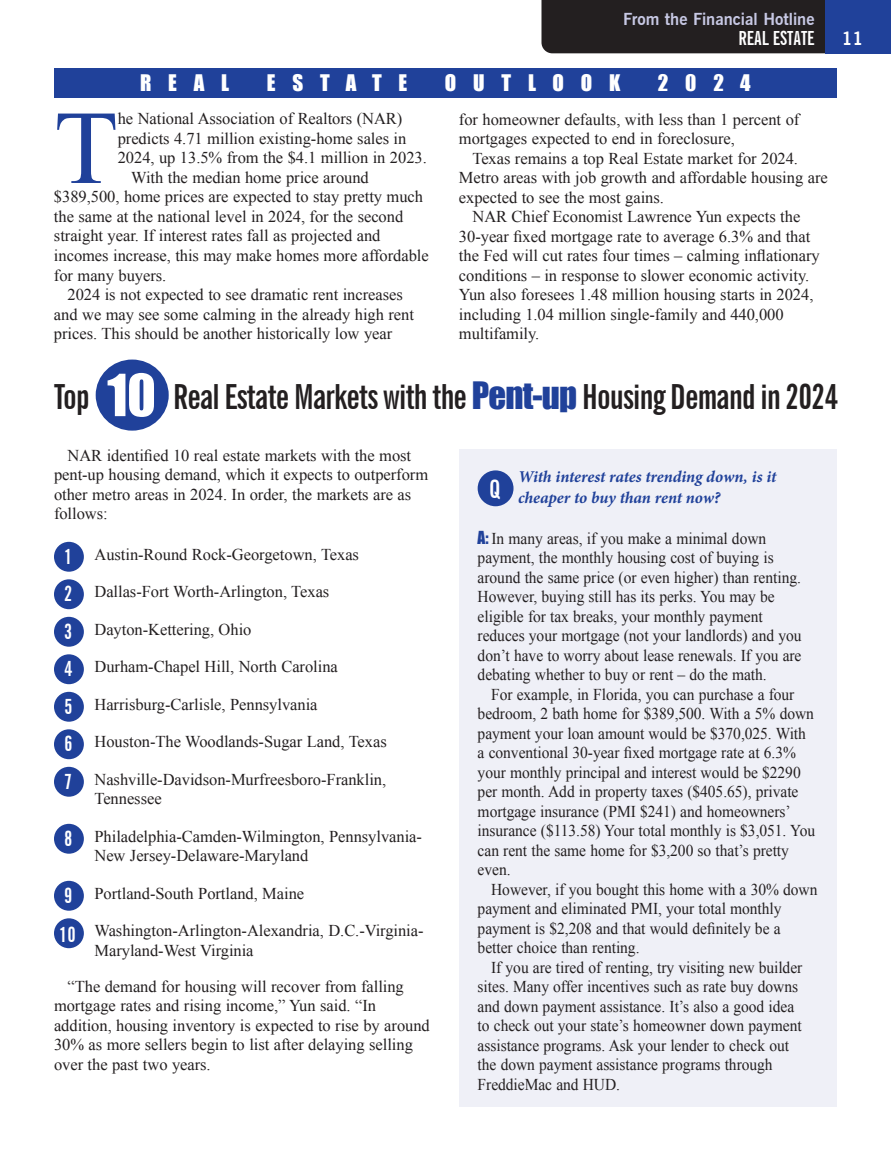
<style>
.page{position:relative;width:891px;height:1161px;background:#fff}
.page>*{position:absolute;margin:0;border:0;box-sizing:border-box;transform-origin:0 0}
.Writer_Title{font:104.85px "Times New Roman";color:#20419a}
.Header1{font:53.7px "Impact";color:#fff}
.Header1-2{font:700 extra-condensed 34.65px "News Gothic BT";letter-spacing:-.02em;color:#231f20}
.Header1-3{font:700 extra-condensed 25.2px "News Gothic BT";color:#fff}
.Header1-4{font:21px "Impact";letter-spacing:.8em;color:#fff}
.Header1-5{font:700 extra-condensed 21px "News Gothic BT";color:#fff}
.Top_Left{font:700 extra-condensed 19.5px "News Gothic BT";color:#fff}
.t1{font:700 18px "News Gothic BT";color:#fff}
.Writer_Title-2{font:16.5px/19.5px "Times New Roman";letter-spacing:-.005em;color:#231f20}
.Writer_Title-3{font:16.5px/19.5px "Times New Roman";letter-spacing:-.005em;color:#231f20;scale:.94 1}
.Writer_Title-4{font:italic 700 16.5px/21px "Minion Pro";letter-spacing:-.01em;color:#20419a}
.Top_Left-2{font:700 16.5px "News Gothic BT";color:#c7c8e4}
.s1{font-family:"Impact";font-weight:400;font-stretch:normal;color:#20419a}
.s2{font-family:"Impact";color:#20419a}
</style>
<div class="page">
<div style="left:460px;top:449px;width:377px;height:658px;background:#eff0f7"></div>
<div style="left:542px;top:0;width:284px;height:53px;background:#231f20"></div>
<div style="left:826px;top:0;width:65px;height:53px;background:#20419a"></div>
<div style="left:96px;top:360px;width:73px;height:71px;background:#20419a;border-radius:50%"></div>
<div style="left:54px;top:68px;width:783px;height:30px;background:#20419a"></div>
<div style="left:54px;top:542px;width:30px;height:30px;background:#20419a;border-radius:50%"></div>
<div style="left:54px;top:579px;width:30px;height:30px;background:#20419a;border-radius:50%"></div>
<div style="left:54px;top:617px;width:30px;height:30px;background:#20419a;border-radius:50%"></div>
<div style="left:54px;top:654px;width:30px;height:30px;background:#20419a;border-radius:50%"></div>
<div style="left:54px;top:692px;width:30px;height:30px;background:#20419a;border-radius:50%"></div>
<div style="left:54px;top:729px;width:30px;height:30px;background:#20419a;border-radius:50%"></div>
<div style="left:54px;top:767px;width:30px;height:30px;background:#20419a;border-radius:50%"></div>
<div style="left:54px;top:824px;width:30px;height:30px;background:#20419a;border-radius:50%"></div>
<div style="left:54px;top:881px;width:30px;height:30px;background:#20419a;border-radius:50%"></div>
<div style="left:54px;top:918px;width:30px;height:30px;background:#20419a;border-radius:50%"></div>
<div style="left:478px;top:470px;width:36px;height:36px;background:#20419a;border-radius:50%"></div>
<p class="Top_Left-2" style="left:623px;top:9px;width:193px">From the Financial Hotline</p>
<p class="Top_Left" style="left:739px;top:26px;width:77px">REAL ESTATE</p>
<p class="t1" style="left:842px;top:28px;width:23px">11</p>
<p class="Header1-4" style="left:140px;top:66px;width:91px">REAL</p>
<p class="Header1-4" style="left:267px;top:66px;width:142px">ESTATE</p>
<p class="Header1-4" style="left:445px;top:66px;width:177px">OUTLOOK</p>
<p class="Header1-4" style="left:658px;top:66px;width:94px">2024</p>
<p class="Writer_Title" style="left:54px;top:77px;width:66px">T</p>
<p class="Writer_Title-2" style="left:118px;top:109px;width:311px">he National Association of Realtors (NAR) predicts 4.71 million existing-home sales in<br>2024, up 13.5% from the $4.1 million in 2023.</p>
<p class="Writer_Title-2" style="left:54px;top:167px;width:376px;text-indent:77px">With the median home price around $389,500, home prices are expected to stay pretty much the same at the national level in 2024, for the second straight year. If interest rates fall as projected and incomes increase, this may make homes more affordable for many buyers.</p>
<p class="Writer_Title-2" style="left:54px;top:284px;width:361px;text-indent:13px">2024 is not expected to see dramatic rent increases and we may see some calming in the already high rent prices. This should be another historically low year</p>
<p class="Writer_Title-2" style="left:459px;top:109px;width:342px">for homeowner defaults, with less than 1 percent of mortgages expected to end in foreclosure,</p>
<p class="Writer_Title-2" style="left:459px;top:148px;width:370px;text-indent:13px">Texas remains a top Real Estate market for 2024.<br>Metro areas with job growth and affordable housing are expected to see the most gains.</p>
<p class="Writer_Title-2" style="left:459px;top:207px;width:362px;text-indent:13px">NAR Chief Economist Lawrence Yun expects the 30-year fixed mortgage rate to average 6.3% and that the Fed will cut rates four times – calming inflationary conditions – in response to slower economic activity.<br>Yun also foresees 1.48 million housing starts in 2024, including 1.04 million single-family and 440,000 multifamily.</p>
<p class="Header1" style="left:107px;top:353px;width:50px">10</p>
<p class="Header1-2" style="left:54px;top:376px;width:37px">Top</p>
<p class="Header1-2" style="left:173px;top:376px;width:667px">Real Estate Markets with the <span class="s1">Pent-up</span> Housing Demand in 2024</p>
<p class="Writer_Title-2" style="left:54px;top:445px;width:376px;text-indent:13px">NAR identified 10 real estate markets with the most pent-up housing demand, which it expects to outperform other metro areas in 2024. In order, the markets are as follows:</p>
<p class="Header1-5" style="left:64px;top:544px;width:10px">1</p>
<p class="Writer_Title-2" style="left:94px;top:544px;width:266px">Austin-Round Rock-Georgetown, Texas</p>
<p class="Header1-5" style="left:64px;top:581px;width:10px">2</p>
<p class="Writer_Title-2" style="left:94px;top:582px;width:236px">Dallas-Fort Worth-Arlington, Texas</p>
<p class="Header1-5" style="left:64px;top:619px;width:10px">3</p>
<p class="Writer_Title-2" style="left:94px;top:619px;width:159px">Dayton-Kettering, Ohio</p>
<p class="Header1-5" style="left:64px;top:656px;width:10px">4</p>
<p class="Writer_Title-2" style="left:94px;top:657px;width:245px">Durham-Chapel Hill, North Carolina</p>
<p class="Header1-5" style="left:64px;top:694px;width:10px">5</p>
<p class="Writer_Title-2" style="left:94px;top:694px;width:225px">Harrisburg-Carlisle, Pennsylvania</p>
<p class="Header1-5" style="left:64px;top:731px;width:10px">6</p>
<p class="Writer_Title-2" style="left:94px;top:732px;width:294px">Houston-The Woodlands-Sugar Land, Texas</p>
<p class="Header1-5" style="left:64px;top:769px;width:10px">7</p>
<p class="Writer_Title-2" style="left:94px;top:769px;width:293px">Nashville-Davidson-Murfreesboro-Franklin,<br>Tennessee</p>
<p class="Header1-5" style="left:64px;top:826px;width:10px">8</p>
<p class="Writer_Title-2" style="left:94px;top:826px;width:329px">Philadelphia-Camden-Wilmington, Pennsylvania-<br>New Jersey-Delaware-Maryland</p>
<p class="Header1-5" style="left:64px;top:883px;width:10px">9</p>
<p class="Writer_Title-2" style="left:94px;top:883px;width:211px">Portland-South Portland, Maine</p>
<p class="Header1-5" style="left:59px;top:922px;width:18px">10</p>
<p class="Writer_Title-2" style="left:94px;top:921px;width:331px">Washington-Arlington-Alexandria, D.C.-Virginia-<br>Maryland-West Virginia</p>
<p class="Writer_Title-2" style="left:54px;top:976px;width:377px;text-indent:13px">“The demand for housing will recover from falling mortgage rates and rising income,” Yun said. “In addition, housing inventory is expected to rise by around 30% as more sellers begin to list after delaying selling over the past two years.</p>
<p class="Writer_Title-4" style="left:518px;top:466px;width:260px">With interest rates trending down, is it cheaper to buy than rent now?</p>
<p class="Writer_Title-3" style="left:478px;top:528px;width:346px"><span class="s2">A:</span> In many areas, if you make a minimal down payment, the monthly housing cost of buying is around the same price (or even higher) than renting.<br>However, buying still has its perks. You may be eligible for tax breaks, your monthly payment reduces your mortgage (not your landlords) and you don’t have to worry about lease renewals. If you are debating whether to buy or rent – do the math.</p>
<p class="Writer_Title-3" style="left:478px;top:684px;width:361px;text-indent:13px">For example, in Florida, you can purchase a four bedroom, 2 bath home for $389,500. With a 5% down payment your loan amount would be $370,025. With a conventional 30-year fixed mortgage rate at 6.3% your monthly principal and interest would be $2290 per month. Add in property taxes ($405.65), private mortgage insurance (PMI $241) and homeowners’ insurance ($113.58) Your total monthly is $3,051. You can rent the same home for $3,200 so that’s pretty even.</p>
<p class="Writer_Title-3" style="left:478px;top:879px;width:363px;text-indent:13px">However, if you bought this home with a 30% down payment and eliminated PMI, your total monthly payment is $2,208 and that would definitely be a better choice than renting.</p>
<p class="Writer_Title-3" style="left:478px;top:957px;width:347px;text-indent:13px">If you are tired of renting, try visiting new builder sites. Many offer incentives such as rate buy downs and down payment assistance. It’s also a good idea to check out your state’s homeowner down payment assistance programs. Ask your lender to check out the down payment assistance programs through FreddieMac and HUD.</p>
<p class="Header1-3" style="left:489px;top:474px;width:13px">Q</p>
</div>
